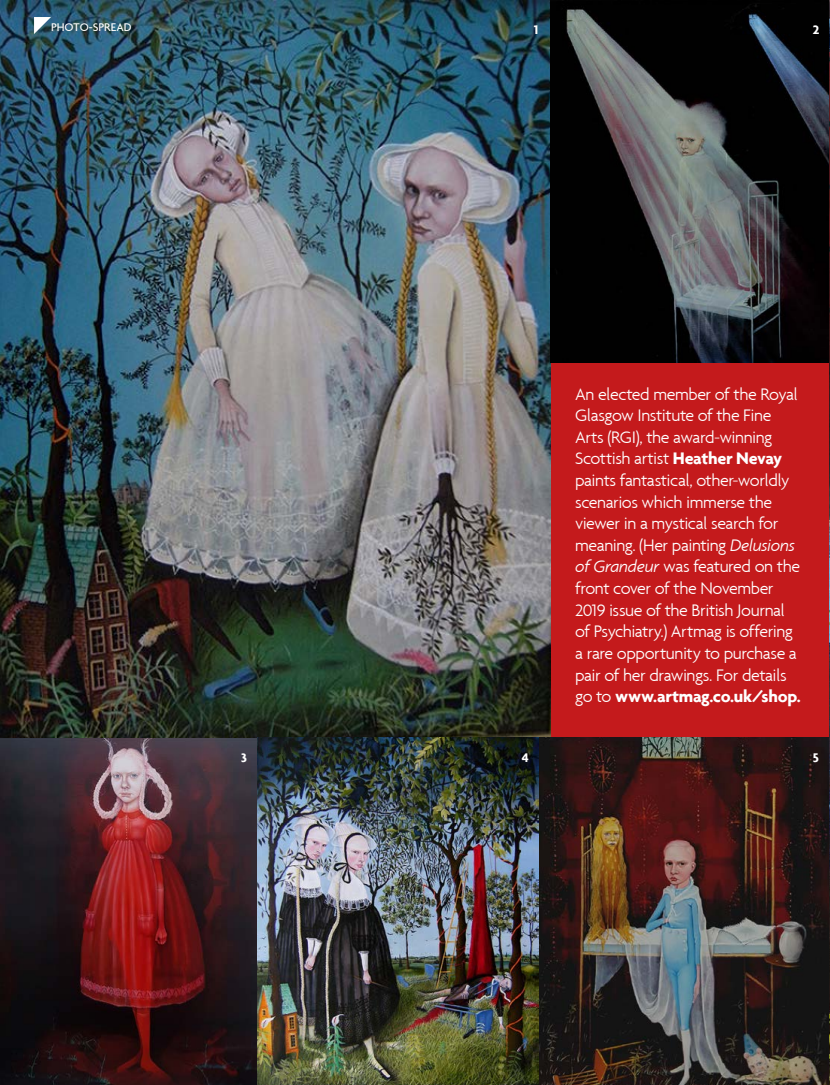
<style>
.page{position:relative;width:830px;height:1085px;background:#fff}
.page>*{position:absolute;margin:0;border:0;box-sizing:border-box;transform-origin:0 0}
.t1{font:300 18px/21.6px "Agenda";letter-spacing:-.03em;color:#fff}
.t2{font:700 13.5px "Agenda";color:#fff}
.t3{font:500 12px "Agenda";color:#fff}
.s1{font-weight:700}
.s2{font-style:italic}
</style>
<div class="page">
<div style="left:534px;top:344px;width:295px;height:410px;background:#c41a1c"></div>
<img style="left:0;top:737px;width:829px;height:347px">
<img style="left:0;top:0;width:550px;height:737px">
<img style="left:550px;top:0;width:279px;height:362px">
<img style="left:829px;top:0;width:1px;height:1084px">
<svg style="left:34px;top:17px;width:17px;height:17px"></svg>
<p class="t3" style="left:51px;top:20px;width:82px">PHOTO-SPREAD</p>
<p class="t2" style="left:533px;top:21px;width:6px">1</p>
<p class="t2" style="left:812px;top:21px;width:8px">2</p>
<p class="t1" style="left:575px;top:382px;width:227px">An elected member of the Royal<br>Glasgow Institute of the Fine<br>Arts (RGI), the award-winning<br>Scottish artist <span class="s1">Heather Nevay </span>paints fantastical, other-worldly scenarios which immerse the viewer in a mystical search for meaning. (Her painting <span class="s2">Delusions of Grandeur</span> was featured on the front cover of the November<br>2019 issue of the British Journal of Psychiatry.) Artmag is offering a rare opportunity to purchase a pair of her drawings. For details go to <span class="s1">www.artmag.co.uk/shop.</span></p>
<p class="t2" style="left:241px;top:748px;width:7px">3</p>
<p class="t2" style="left:521px;top:748px;width:9px">4</p>
<p class="t2" style="left:812px;top:748px;width:8px">5</p>
</div>
